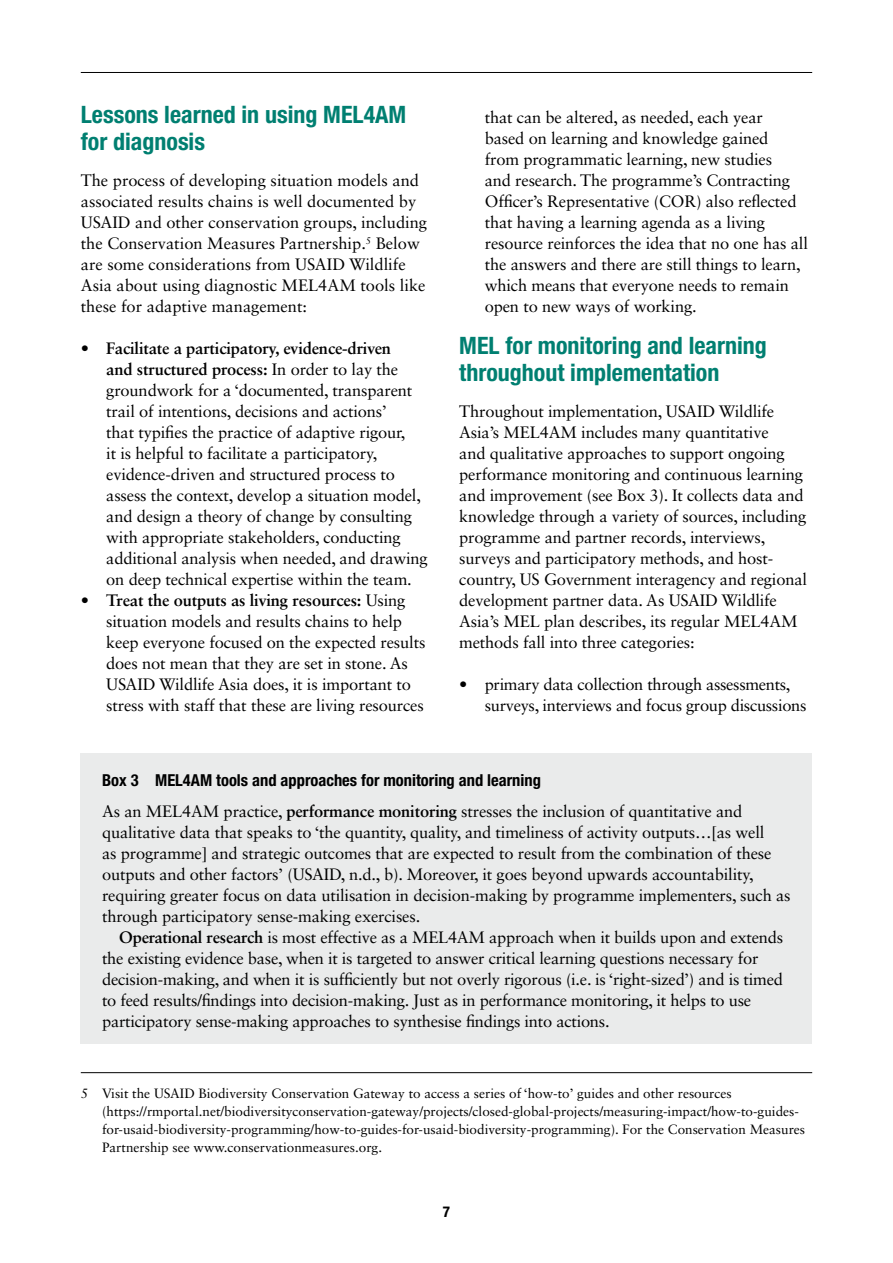
<style>
.page{position:relative;width:893px;height:1263px;background:#fff}
.page>*{position:absolute;margin:0;border:0;box-sizing:border-box;transform-origin:0 0}
.t1{font:700 condensed 24px/27px "Helvetica Neue LT Std";color:#007f71}
.t2{font:16.5px/21px "Sabon LT Std";letter-spacing:-.01em;color:#000}
.t3{font:700 condensed 16.5px "Helvetica Neue LT Std";color:#000}
.t4{font:700 condensed 15px "Helvetica Neue LT Std";color:#000}
.t5{font:13.5px/18px "Sabon LT Std";color:#000}
.s1{font-weight:700}
</style>
<div class="page">
<hr style="left:81px;top:72px;width:731px;height:1px;background:#000">
<hr style="left:81px;top:1072px;width:731px;height:1px;background:#000">
<div style="left:81px;top:753px;width:731px;height:290px;background:#eaebeb"></div>
<h1 class="t1" style="left:81px;top:101px;width:327px">Lessons learned in using MEL4AM for diagnosis</h1>
<p class="t2" style="left:81px;top:170px;width:348px">The process of developing situation models and associated results chains is well documented by USAID and other conservation groups, including the Conservation Measures Partnership.<sup>5</sup> Below are some considerations from USAID Wildlife Asia about using diagnostic MEL4AM tools like these for adaptive management:</p>
<p class="t2" style="left:106px;top:338px;width:323px;text-indent:-26px"><span class="s1">• Facilitate a participatory, evidence-driven<br>and structured process:</span> In order to lay the groundwork for a ‘documented, transparent trail of intentions, decisions and actions’<br>that typifies the practice of adaptive rigour,<br>it is helpful to facilitate a participatory, evidence-driven and structured process to assess the context, develop a situation model, and design a theory of change by consulting with appropriate stakeholders, conducting additional analysis when needed, and drawing on deep technical expertise within the team.</p>
<p class="t2" style="left:106px;top:590px;width:321px;text-indent:-26px"><span class="s1">• Treat the outputs as living resources:</span> Using situation models and results chains to help keep everyone focused on the expected results does not mean that they are set in stone. As USAID Wildlife Asia does, it is important to stress with staff that these are living resources</p>
<p class="t2" style="left:485px;top:107px;width:325px">that can be altered, as needed, each year<br>based on learning and knowledge gained<br>from programmatic learning, new studies<br>and research. The programme’s Contracting Officer’s Representative (COR) also reflected that having a learning agenda as a living resource reinforces the idea that no one has all the answers and there are still things to learn, which means that everyone needs to remain open to new ways of working.</p>
<h1 class="t1" style="left:459px;top:332px;width:309px">MEL for monitoring and learning throughout implementation</h1>
<p class="t2" style="left:459px;top:401px;width:349px">Throughout implementation, USAID Wildlife Asia’s MEL4AM includes many quantitative<br>and qualitative approaches to support ongoing performance monitoring and continuous learning and improvement (see Box 3). It collects data and knowledge through a variety of sources, including programme and partner records, interviews, surveys and participatory methods, and host&shy;country, US Government interagency and regional development partner data. As USAID Wildlife Asia’s MEL plan describes, its regular MEL4AM methods fall into three categories:</p>
<p class="t2" style="left:485px;top:674px;width:323px;text-indent:-26px"><span class="s1">•</span> primary data collection through assessments, surveys, interviews and focus group discussions</p>
<p class="t3" style="left:102px;top:770px;width:440px">Box 3 MEL4AM tools and approaches for monitoring and learning</p>
<p class="t2" style="left:102px;top:800px;width:690px">As an MEL4AM practice, <span class="s1">performance monitoring</span> stresses the inclusion of quantitative and qualitative data that speaks to ‘the quantity, quality, and timeliness of activity outputs…[as well<br>as programme] and strategic outcomes that are expected to result from the combination of these outputs and other factors’ (USAID, n.d., b). Moreover, it goes beyond upwards accountability, requiring greater focus on data utilisation in decision-making by programme implementers, such as through participatory sense-making exercises.</p>
<p class="t2" style="left:102px;top:926px;width:682px;text-indent:17px"><span class="s1">Operational research</span> is most effective as a MEL4AM approach when it builds upon and extends the existing evidence base, when it is targeted to answer critical learning questions necessary for decision-making, and when it is sufficiently but not overly rigorous (i.e. is ‘right-sized’) and is timed to feed results/findings into decision-making. Just as in performance monitoring, it helps to use participatory sense-making approaches to synthesise findings into actions.</p>
<p class="t5" style="left:102px;top:1084px;width:705px;text-indent:-21px">5 Visit the USAID Biodiversity Conservation Gateway to access a series of ‘how-to’ guides and other resources (https://rmportal.net/biodiversityconservation-gateway/projects/closed-global-projects/measuring-impact/how-to-guides&shy;for-usaid-biodiversity-programming/how-to-guides-for-usaid-biodiversity-programming). For the Conservation Measures Partnership see www.conservationmeasures.org.</p>
<p class="t4" style="left:443px;top:1202px;width:9px">7</p>
</div>
